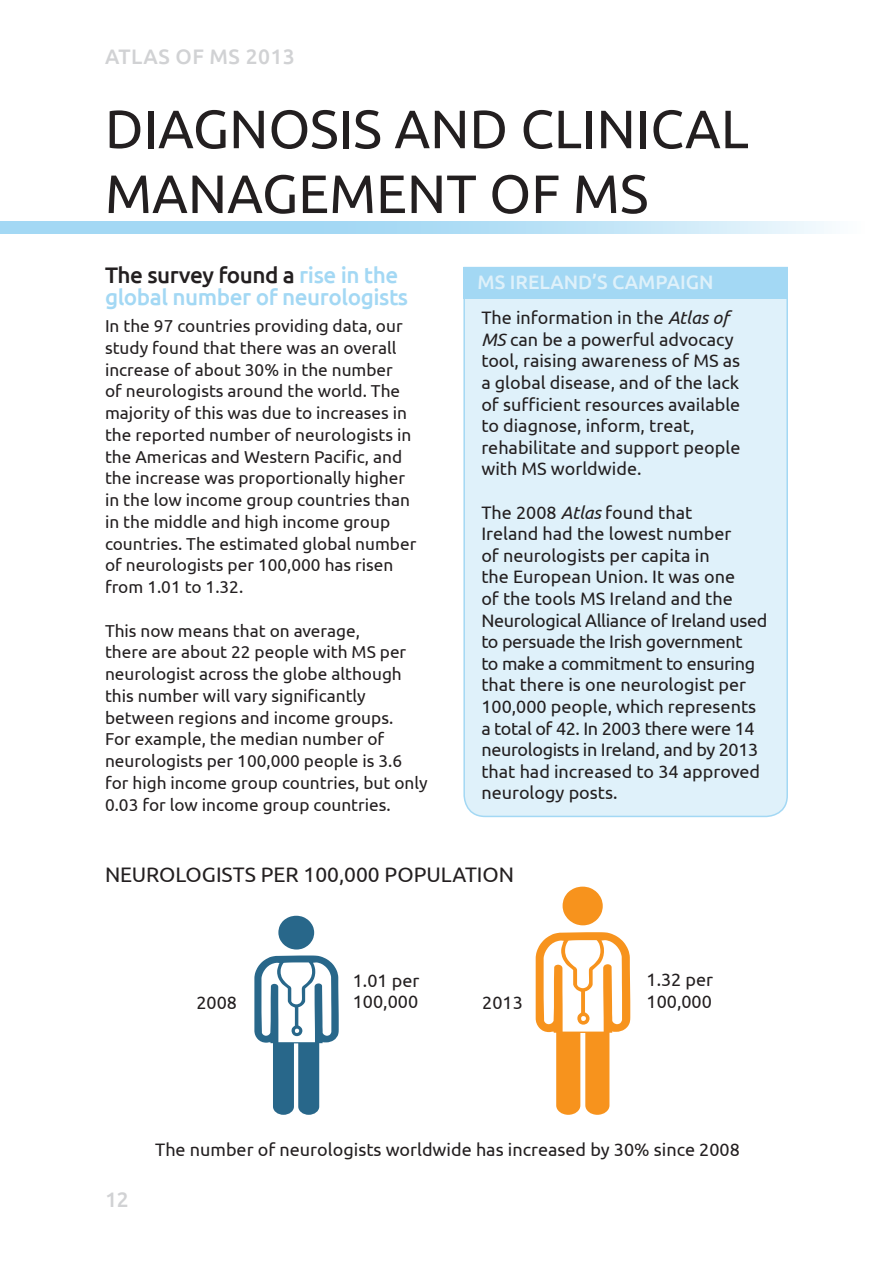
<style>
.page{position:relative;width:893px;height:1263px;background:#fff}
.page>*{position:absolute;margin:0;border:0;box-sizing:border-box;transform-origin:0 0}
.t1{font:54px/64.8px "Ubuntu";color:#231f20}
.t2{font:500 22.5px/21.8px "Ubuntu";letter-spacing:-.02em;color:#a3d8f4}
.t3{font:21px "Ubuntu";color:#231f20}
.t4{font:500 21px "Ubuntu";letter-spacing:.02em;color:#d1d2d4}
.t5{font:500 19.5px "Ubuntu";color:#dff1fa}
.t6{font:18px/21.6px "Ubuntu";color:#231f20}
.t7{font:17.25px/21.8px "Ubuntu";color:#231f20}
.s1{color:#231f20}
.s2{font-style:italic}
</style>
<div class="page">
<div style="left:463px;top:266px;width:325px;height:552px;background:#dff1fa"></div>
<div style="left:463px;top:268px;width:325px;height:31px;background:#a3d8f4"></div>
<svg style="left:0;top:221px;width:828px;height:13px;fill:#a9daf4"></svg>
<svg style="left:536px;top:887px;width:94px;height:228px"></svg>
<svg style="left:254px;top:916px;width:85px;height:199px"></svg>
<p class="t4" style="left:105px;top:43px;width:191px">ATLAS OF MS 2013</p>
<p class="t1" style="left:105px;top:95px;width:645px">DIAGNOSIS AND CLINICAL<br>MANAGEMENT OF MS</p>
<p class="t2" style="left:105px;top:264px;width:305px"><span class="s1">The survey found a</span> rise in the global number of neurologists</p>
<p class="t7" style="left:105px;top:314px;width:313px">In the 97 countries providing data, our study found that there was an overall increase of about 30% in the number<br>of neurologists around the world. The majority of this was due to increases in the reported number of neurologists in the Americas and Western Pacific, and the increase was proportionally higher in the low income group countries than in the middle and high income group countries. The estimated global number of neurologists per 100,000 has risen from 1.01 to 1.32.</p>
<p class="t7" style="left:105px;top:619px;width:324px">This now means that on average,<br>there are about 22 people with MS per neurologist across the globe although this number will vary significantly between regions and income groups.<br>For example, the median number of neurologists per 100,000 people is 3.6 for high income group countries, but only 0.03 for low income group countries.</p>
<p class="t5" style="left:478px;top:269px;width:237px">MS IRELAND’S CAMPAIGN</p>
<p class="t6" style="left:481px;top:306px;width:261px">The information in the <span class="s2">Atlas of<br>MS</span> can be a powerful advocacy tool, raising awareness of MS as a global disease, and of the lack of sufficient resources available to diagnose, inform, treat, rehabilitate and support people with MS worldwide.</p>
<p class="t6" style="left:481px;top:501px;width:288px">The 2008 <span class="s2">Atlas</span> found that<br>Ireland had the lowest number<br>of neurologists per capita in<br>the European Union. It was one<br>of the tools MS Ireland and the<br>Neurological Alliance of Ireland used to persuade the Irish government<br>to make a commitment to ensuring that there is one neurologist per<br>100,000 people, which represents a total of 42. In 2003 there were 14 neurologists in Ireland, and by 2013 that had increased to 34 approved neurology posts.</p>
<p class="t3" style="left:105px;top:861px;width:411px">NEUROLOGISTS PER 100,000 POPULATION</p>
<p class="t6" style="left:196px;top:991px;width:42px">2008</p>
<p class="t6" style="left:353px;top:969px;width:68px">1.01 per<br>100,000</p>
<p class="t6" style="left:646px;top:968px;width:68px">1.32 per</p>
<p class="t6" style="left:482px;top:991px;width:42px">2013</p>
<p class="t6" style="left:646px;top:990px;width:67px">100,000</p>
<p class="t4" style="left:105px;top:1186px;width:25px">12</p>
<p class="t6" style="left:155px;top:1138px;width:586px">The number of neurologists worldwide has increased by 30% since 2008</p>
</div>
